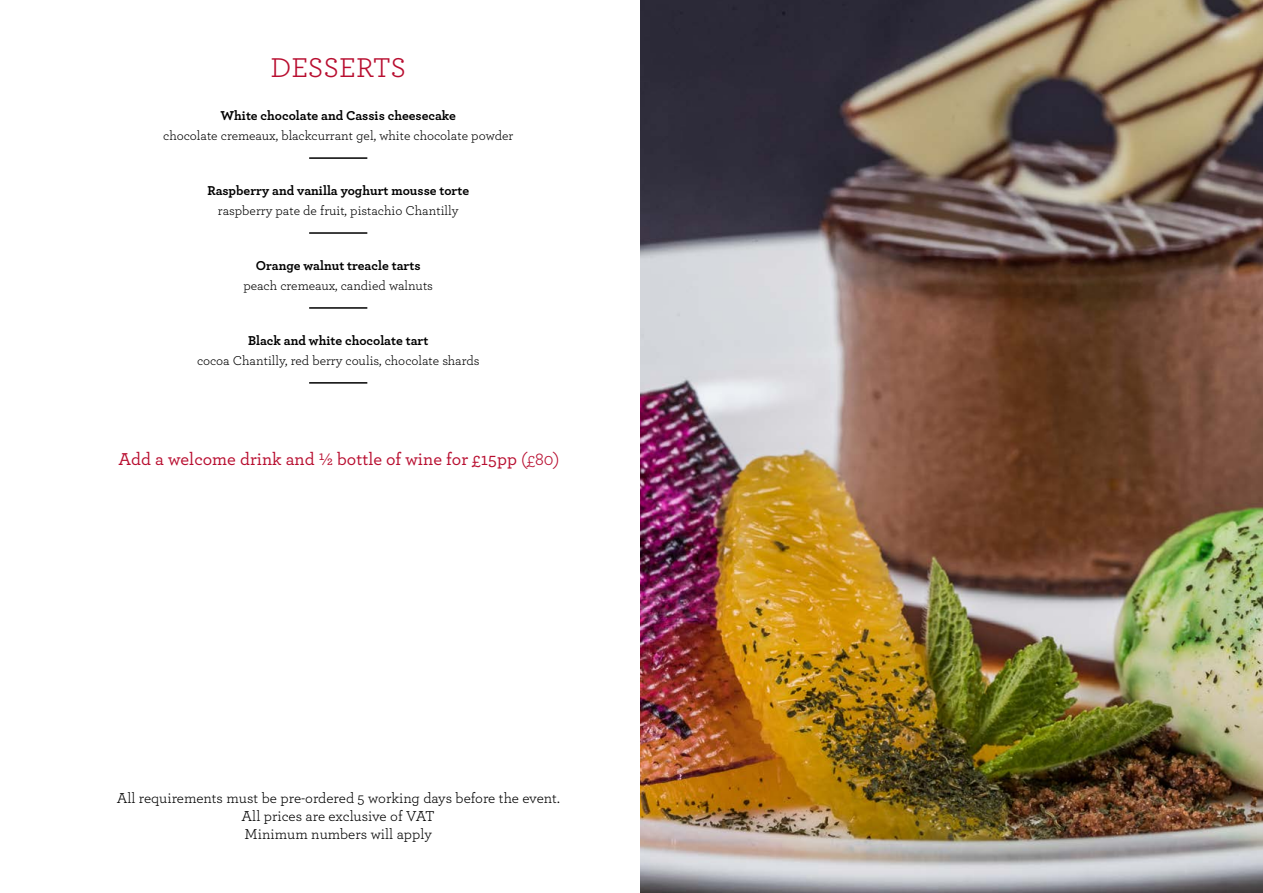
<style>
.page{position:relative;width:1263px;height:893px;background:#fff}
.page>*{position:absolute;margin:0;border:0;box-sizing:border-box;transform-origin:0 0}
.t1{font:28.5px "Archer";color:#b80d2f}
.t2{font:500 18px "Archer";color:#b80d2f}
.t3{font:15px/18px "Archer";color:#000;text-align:center}
.t4{font:13.5px "Archer";color:#000}
.t5{font:700 13.5px "Archer";color:#000}
.s1{font-weight:400}
</style>
<div class="page">
<img style="left:640px;top:0;width:623px;height:893px">
<hr style="left:309px;top:157px;width:58px;height:2px;background:#000">
<hr style="left:309px;top:232px;width:58px;height:2px;background:#000">
<hr style="left:309px;top:307px;width:58px;height:2px;background:#000">
<hr style="left:309px;top:382px;width:58px;height:2px;background:#000">
<h1 class="t1" style="left:271px;top:48px;width:137px">DESSERTS</h1>
<p class="t5" style="left:220px;top:105px;width:237px">White chocolate and Cassis cheesecake</p>
<p class="t4" style="left:163px;top:127px;width:352px">chocolate cremeaux, blackcurrant gel, white chocolate powder</p>
<p class="t5" style="left:207px;top:180px;width:263px">Raspberry and vanilla yoghurt mousse torte</p>
<p class="t4" style="left:218px;top:201px;width:242px">raspberry pate de fruit, pistachio Chantilly</p>
<p class="t5" style="left:256px;top:255px;width:166px">Orange walnut treacle tarts</p>
<p class="t4" style="left:243px;top:276px;width:191px">peach cremeaux, candied walnuts</p>
<p class="t5" style="left:248px;top:329px;width:182px">Black and white chocolate tart</p>
<p class="t4" style="left:197px;top:351px;width:284px">cocoa Chantilly, red berry coulis, chocolate shards</p>
<h2 class="t2" style="left:119px;top:446px;width:442px">Add a welcome drink and ½ bottle of wine for £15pp <span class="s1">(£80)</span></h2>
<p class="t3" style="left:117px;top:788px;width:445px">All requirements must be pre-ordered 5 working days before the event.<br>All prices are exclusive of VAT<br>Minimum numbers will apply</p>
</div>
